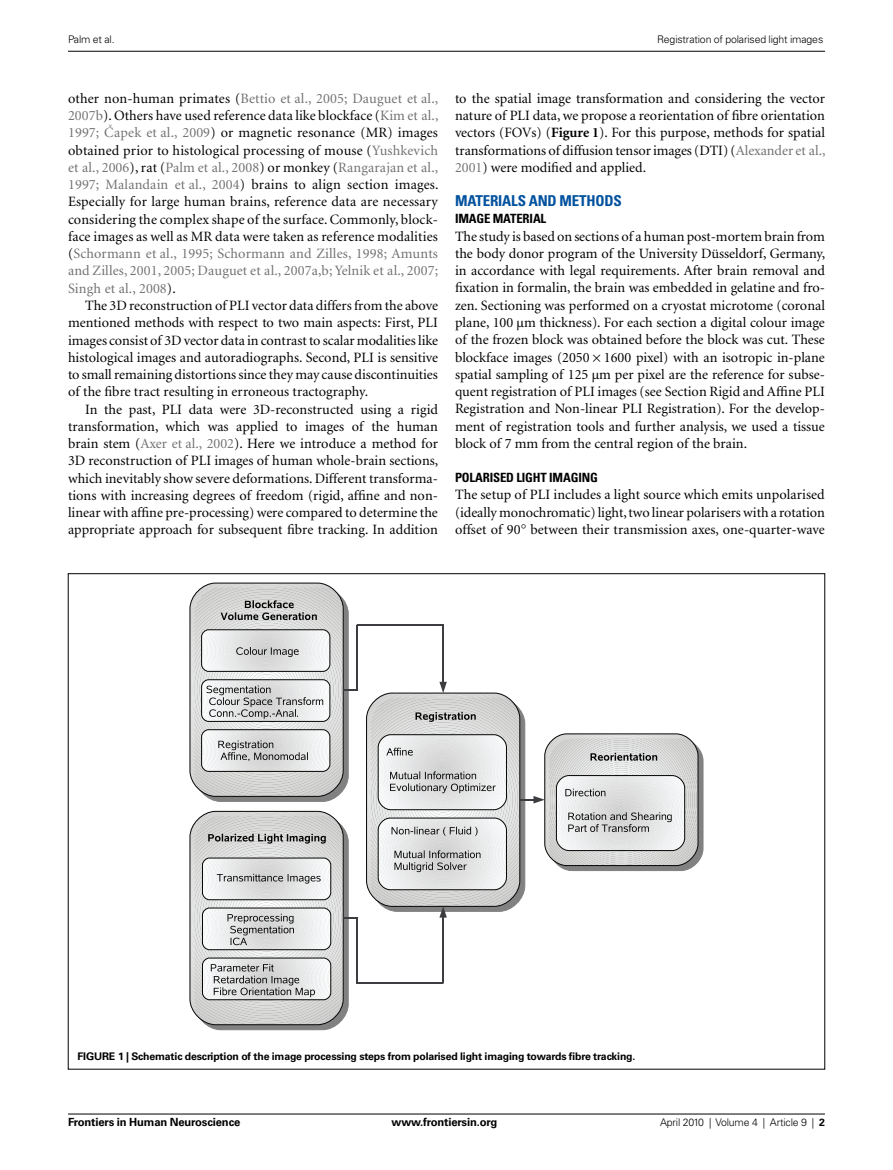
<style>
.page{position:relative;width:893px;height:1170px;background:#fff}
.page>*{position:absolute;margin:0;border:0;box-sizing:border-box;transform-origin:0 0}
.t1{font:700 condensed 15px "Univers";letter-spacing:-.01em;color:#00519e}
.t2{font:14.25px/17.2px "Minion";color:#000;text-align:justify}
.t3{font:700 condensed 12.75px "Univers";letter-spacing:-.01em;color:#000}
.t4{font:700 11.25px "Univers";letter-spacing:-.015em;color:#000}
.t5{font:700 10.5px "Univers";letter-spacing:-.015em;color:#000}
.t6{font:300 10.5px "Univers";letter-spacing:-.015em;color:#000}
.s1{color:#707173}
.s2{font-weight:700}
</style>
<div class="page">
<hr style="left:68px;top:1113px;width:757px;height:1px;background:#000">
<hr style="left:68px;top:51px;width:757px;height:1px;background:#000">
<svg style="left:189px;top:582px;width:169px;height:220px"></svg>
<hr style="left:357px;top:624px;width:86px;height:1px;background:#3c3c41">
<hr style="left:442px;top:624px;width:2px;height:60px;background:#3c3c41">
<svg style="left:189px;top:810px;width:169px;height:220px"></svg>
<hr style="left:357px;top:982px;width:86px;height:1px;background:#3c3c41">
<hr style="left:442px;top:915px;width:2px;height:67px;background:#3c3c41">
<svg style="left:366px;top:681px;width:338px;height:236px"></svg>
<p class="t6" style="left:68px;top:36px;width:48px">Palm et al.</p>
<p class="t6" style="left:657px;top:36px;width:167px">Registration of polarised light images</p>
<p class="t2" style="left:68px;top:91px;width:372px">other non-human primates (<span class="s1">Bettio et al., 2005; Dauguet et al., 2007b</span>). Others have used reference data like blockface (<span class="s1">Kim et al., 1997; C</span><sup>ˇ</sup><span class="s1">apek et al., 2009</span>) or magnetic resonance (MR) images obtained prior to histological processing of mouse (<span class="s1">Yushkevich et al., 2006</span>), rat (<span class="s1">Palm et al., 2008</span>) or monkey (<span class="s1">Rangarajan et al., 1997; Malandain et al., 2004</span>) brains to align section images.<br>Especially for large human brains, reference data are necessary considering the complex shape of the surface. Commonly, block&shy;face images as well as MR data were taken as reference modalities (<span class="s1">Schormann et al., 1995; Schormann and Zilles, 1998; Amunts and Zilles, 2001, 2005; Dauguet et al., 2007a,b; Yelnik et al., 2007; Singh et al., 2008</span>).</p>
<p class="t2" style="left:68px;top:298px;width:372px;text-indent:17px">The 3D reconstruction of PLI vector data differs from the above mentioned methods with respect to two main aspects: First, PLI images consist of 3D vector data in contrast to scalar modalities like histological images and autoradiographs. Second, PLI is sensitive to small remaining distortions since they may cause discontinuities of the fibre tract resulting in erroneous tractography.</p>
<p class="t2" style="left:68px;top:401px;width:372px;text-indent:17px">In the past, PLI data were 3D-reconstructed using a rigid transformation, which was applied to images of the human brain stem (<span class="s1">Axer et al., 2002</span>). Here we introduce a method for 3D reconstruction of PLI images of human whole-brain sections, which inevitably show severe deformations. Different transforma&shy;tions with increasing degrees of freedom (rigid, affine and non&shy;linear with affine pre-processing) were compared to determine the appropriate approach for subsequent fibre tracking. In addition</p>
<p class="t2" style="left:455px;top:91px;width:372px">to the spatial image transformation and considering the vector nature of PLI data, we propose a reorientation of fibre orientation vectors (FOVs) (<span class="s2">Figure 1</span>). For this purpose, methods for spatial transformations of diffusion tensor images (DTI) (<span class="s1">Alexander et al., 2001</span>) were modified and applied.</p>
<p class="t1" style="left:455px;top:195px;width:168px">MATERIALS AND METHODS</p>
<p class="t3" style="left:455px;top:214px;width:93px">IMAGE MATERIAL</p>
<p class="t2" style="left:455px;top:229px;width:372px">The study is based on sections of a human post-mortem brain from the body donor program of the University Düsseldorf, Germany, in accordance with legal requirements. After brain removal and fixation in formalin, the brain was embedded in gelatine and fro&shy;zen. Sectioning was performed on a cryostat microtome (coronal plane, 100 µm thickness). For each section a digital colour image of the frozen block was obtained before the block was cut. These blockface images (2050 1600 pixel) with an isotropic in-plane spatial sampling of 125 µm per pixel are the reference for subse&shy;quent registration of PLI images (see Section Rigid and Affine PLI Registration and Non-linear PLI Registration). For the develop&shy;ment of registration tools and further analysis, we used a tissue block of 7 mm from the central region of the brain.</p>
<p class="t3" style="left:455px;top:473px;width:144px">POLARISED LIGHT IMAGING</p>
<p class="t2" style="left:455px;top:487px;width:371px">The setup of PLI includes a light source which emits unpolarised (ideally monochromatic) light, two linear polarisers with a rotation offset of 90 between their transmission axes, one-quarter-wave</p>
<p class="t5" style="left:78px;top:1052px;width:559px">FIGURE 1 | Schematic description of the image processing steps from polarised light imaging towards fibre tracking.</p>
<p class="t4" style="left:68px;top:1117px;width:174px">Frontiers in Human Neuroscience</p>
<p class="t4" style="left:392px;top:1117px;width:107px">www.frontiersin.org</p>
<p class="t6" style="left:660px;top:1118px;width:166px">April 2010 | Volume 4 | Article 9 | <span class="s2">2</span></p>
</div>
